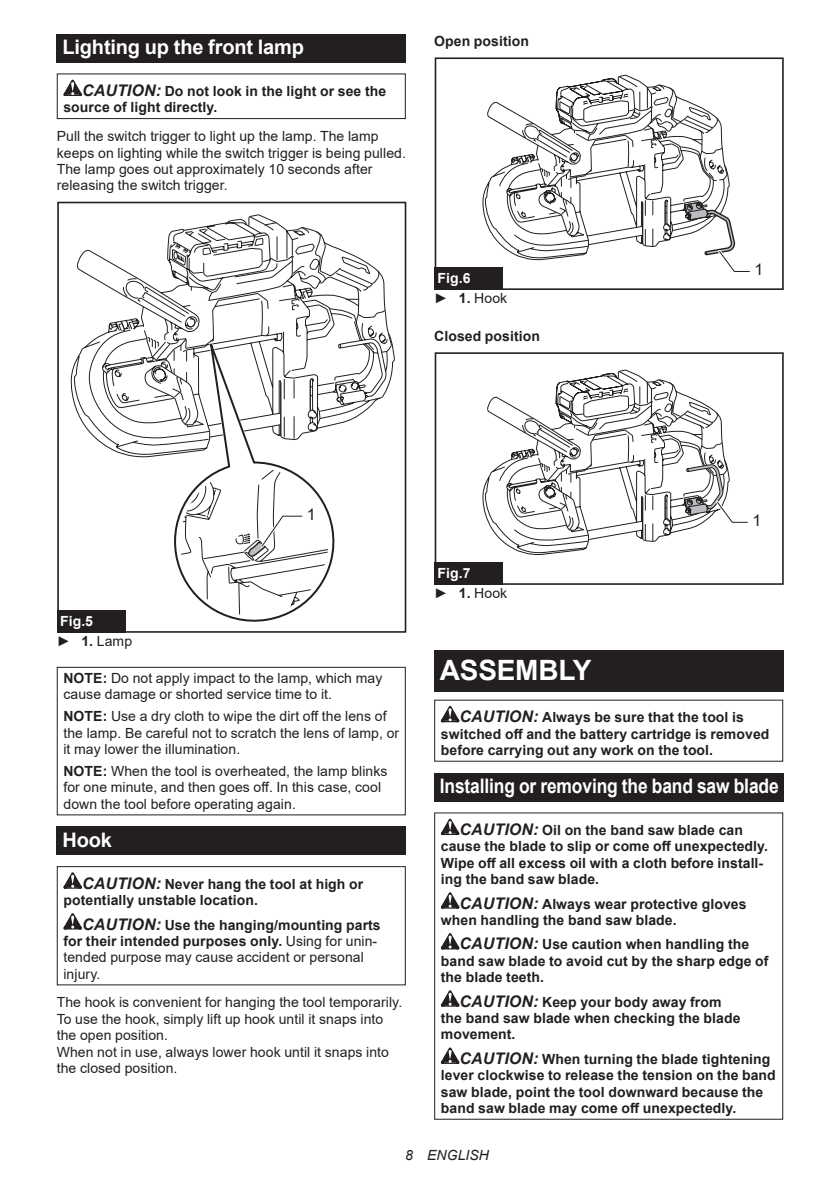
<style>
.page{position:relative;width:840px;height:1191px;background:#fff}
.page>*{position:absolute;margin:0;border:0;box-sizing:border-box;transform-origin:0 0}
.t1{font:700 28px "Arial";letter-spacing:-.01em;color:#fff}
.t2{font:700 20px "Arial";letter-spacing:-.01em;color:#fff;scale:.87 1}
.t3{font:700 20px "Arial";letter-spacing:-.01em;color:#fff}
.t4{font:16px "Arial";color:#231f20}
.t5{font:14px/16.4px "Arial";letter-spacing:.005em;color:#231f20}
.t6{font:700 14px/16.4px "Arial";letter-spacing:.005em;color:#231f20}
.t7{font:700 14px/20.2px "Arial";letter-spacing:.005em;color:#fff}
.t8{font:italic 14px "Arial";letter-spacing:.005em;color:#231f20}
.s1{font-style:italic;font-size:16px}
.s2{font-weight:400;color:#231f20}
.s3{color:#231f20}
.s4{font-weight:700}
.s5{font-weight:700;font-style:italic;font-size:16px}
</style>
<div class="page">
<div style="left:57px;top:34px;width:348px;height:29px;background:#231f20"></div>
<svg style="left:63px;top:80px;width:19px;height:16px"></svg>
<div style="left:57px;top:73px;width:348px;height:46px;border:1px solid #231f20"></div>
<svg style="left:70px;top:249px;width:325px;height:209px"></svg>
<svg style="left:89px;top:249px;width:268px;height:191px"></svg>
<svg style="left:133px;top:227px;width:258px;height:211px"></svg>
<svg style="left:102px;top:214px;width:203px;height:211px"></svg>
<svg style="left:170px;top:315px;width:169px;height:10px"></svg>
<svg style="left:170px;top:325px;width:169px;height:142px"></svg>
<div style="left:57px;top:202px;width:349px;height:431px;border:2px solid #231f20"></div>
<svg style="left:174px;top:467px;width:161px;height:155px"></svg>
<div style="left:57px;top:610px;width:68px;height:23px;background:#231f20"></div>
<div style="left:57px;top:667px;width:348px;height:148px;border:1px solid #231f20"></div>
<div style="left:57px;top:826px;width:348px;height:29px;background:#231f20"></div>
<svg style="left:63px;top:872px;width:19px;height:16px"></svg>
<svg style="left:63px;top:913px;width:19px;height:16px"></svg>
<div style="left:57px;top:866px;width:348px;height:119px;border:1px solid #231f20"></div>
<svg style="left:482px;top:101px;width:16px;height:142px"></svg>
<div style="left:434px;top:57px;width:349px;height:233px;border:2px solid #231f20"></div>
<svg style="left:498px;top:75px;width:252px;height:199px"></svg>
<div style="left:434px;top:267px;width:68px;height:23px;background:#231f20"></div>
<svg style="left:482px;top:396px;width:174px;height:159px"></svg>
<div style="left:434px;top:352px;width:349px;height:233px;border:2px solid #231f20"></div>
<svg style="left:498px;top:370px;width:250px;height:171px"></svg>
<div style="left:434px;top:562px;width:68px;height:23px;background:#231f20"></div>
<div style="left:434px;top:650px;width:348px;height:41px;background:#231f20"></div>
<svg style="left:440px;top:706px;width:19px;height:16px"></svg>
<div style="left:434px;top:773px;width:348px;height:28px;background:#231f20"></div>
<svg style="left:440px;top:818px;width:19px;height:17px"></svg>
<svg style="left:440px;top:892px;width:19px;height:16px"></svg>
<svg style="left:440px;top:933px;width:19px;height:16px"></svg>
<svg style="left:440px;top:990px;width:19px;height:16px"></svg>
<svg style="left:440px;top:1047px;width:19px;height:17px"></svg>
<h2 class="t3" style="left:62px;top:33px;width:243px">Lighting up the front lamp</h2>
<p class="t6" style="left:63px;top:83px;width:324px;text-indent:19px"><span class="s1">CAUTION:</span> Do not look in the light or see the source of light directly.</p>
<p class="t5" style="left:57px;top:128px;width:350px">Pull the switch trigger to light up the lamp. The lamp keeps on lighting while the switch trigger is being pulled.<br>The lamp goes out approximately 10 seconds after releasing the switch trigger.</p>
<p class="t6" style="left:434px;top:33px;width:96px">Open position</p>
<p class="t7" style="left:434px;top:268px;width:75px">Fig.6<br><span class="s2">►</span> <span class="s3">1.</span> <span class="s2">Hook</span></p>
<p class="t6" style="left:434px;top:328px;width:107px">Closed position</p>
<p class="t4" style="left:754px;top:258px;width:10px">1</p>
<p class="t4" style="left:307px;top:503px;width:10px">1</p>
<p class="t7" style="left:57px;top:611px;width:77px">Fig.5<br><span class="s2">►</span> <span class="s3">1.</span> <span class="s2">Lamp</span></p>
<p class="t5" style="left:63px;top:669px;width:320px"><span class="s4">NOTE:</span> Do not apply impact to the lamp, which may cause damage or shorted service time to it.</p>
<p class="t5" style="left:63px;top:708px;width:337px"><span class="s4">NOTE:</span> Use a dry cloth to wipe the dirt off the lens of the lamp. Be careful not to scratch the lens of lamp, or it may lower the illumination.</p>
<p class="t5" style="left:63px;top:762px;width:325px"><span class="s4">NOTE:</span> When the tool is overheated, the lamp blinks for one minute, and then goes off. In this case, cool down the tool before operating again.</p>
<h2 class="t3" style="left:62px;top:825px;width:51px">Hook</h2>
<p class="t6" style="left:63px;top:875px;width:301px;text-indent:19px"><span class="s1">CAUTION:</span> Never hang the tool at high or potentially unstable location.</p>
<p class="t5" style="left:63px;top:916px;width:318px;text-indent:19px"><span class="s5">CAUTION:</span> <span class="s4">Use the hanging/mounting parts for their intended purposes only.</span> Using for unin&shy;tended purpose may cause accident or personal injury.</p>
<p class="t5" style="left:57px;top:994px;width:347px">The hook is convenient for hanging the tool temporarily.<br>To use the hook, simply lift up hook until it snaps into the open position.<br>When not in use, always lower hook until it snaps into the closed position.</p>
<p class="t7" style="left:434px;top:563px;width:75px">Fig.7<br><span class="s2">►</span> <span class="s3">1.</span> <span class="s2">Hook</span></p>
<p class="t4" style="left:752px;top:509px;width:10px">1</p>
<h1 class="t1" style="left:439px;top:650px;width:153px">ASSEMBLY</h1>
<p class="t6" style="left:440px;top:709px;width:330px;text-indent:19px"><span class="s1">CAUTION:</span> Always be sure that the tool is switched off and the battery cartridge is removed before carrying out any work on the tool.</p>
<h2 class="t2" style="left:439px;top:772px;width:391px">Installing or removing the band saw blade</h2>
<p class="t6" style="left:440px;top:822px;width:328px;text-indent:19px"><span class="s1">CAUTION:</span> Oil on the band saw blade can cause the blade to slip or come off unexpectedly.<br>Wipe off all excess oil with a cloth before install&shy;ing the band saw blade.</p>
<p class="t6" style="left:440px;top:895px;width:307px;text-indent:19px"><span class="s1">CAUTION:</span> Always wear protective gloves when handling the band saw blade.</p>
<p class="t6" style="left:440px;top:936px;width:329px;text-indent:19px"><span class="s1">CAUTION:</span> Use caution when handling the band saw blade to avoid cut by the sharp edge of the blade teeth.</p>
<p class="t6" style="left:440px;top:993px;width:301px;text-indent:19px"><span class="s1">CAUTION:</span> Keep your body away from the band saw blade when checking the blade movement.</p>
<p class="t6" style="left:440px;top:1051px;width:336px;text-indent:19px"><span class="s1">CAUTION:</span> When turning the blade tightening lever clockwise to release the tension on the band saw blade, point the tool downward because the band saw blade may come off unexpectedly.</p>
<p class="t8" style="left:405px;top:1146px;width:85px">8 ENGLISH</p>
</div>
